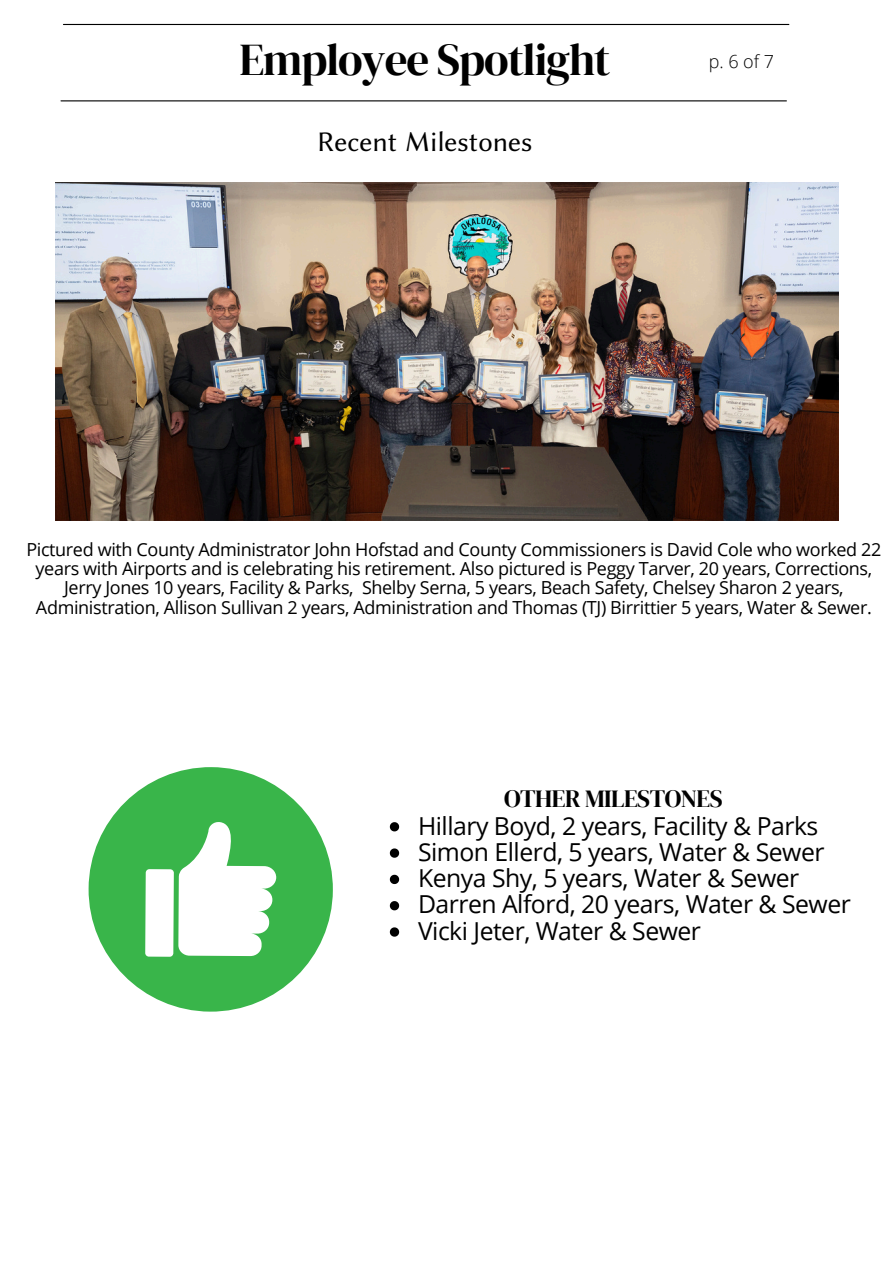
<style>
.page{position:relative;width:894px;height:1264px;background:#fff}
.page>*{position:absolute;margin:0;border:0;box-sizing:border-box;transform-origin:0 0}
.t1{font:45px "DM Serif Display";letter-spacing:-.025em;color:#000}
.t2{font:28.5px "Lin Biolinum O";color:#000}
.t3{font:24.75px "Open Sans";letter-spacing:-.02em;color:#000}
.t4{font:24.75px "DM Serif Display";letter-spacing:-.02em;color:#000}
.t5{font:18px/19.2px "Open Sans";letter-spacing:-.02em;color:#000;text-align:center}
.t6{font:300 18px "Open Sans";color:#000}
</style>
<div class="page">
<hr style="left:63px;top:24px;width:725px;height:1px;background:#000">
<hr style="left:61px;top:100px;width:725px;height:1px;background:#000">
<img style="left:56px;top:183px;width:782px;height:337px">
<div style="left:88px;top:766px;width:245px;height:246px;background:#39b54a;border-radius:50%"></div>
<svg style="left:145px;top:822px;width:131px;height:134px"></svg>
<svg style="left:390px;top:822px;width:9px;height:9px"></svg>
<svg style="left:390px;top:848px;width:9px;height:9px"></svg>
<svg style="left:390px;top:874px;width:9px;height:10px"></svg>
<svg style="left:390px;top:901px;width:9px;height:9px"></svg>
<svg style="left:390px;top:927px;width:9px;height:9px"></svg>
<p class="t1" style="left:239px;top:29px;width:372px">Employee Spotlight</p>
<h1 class="t6" style="left:708px;top:48px;width:67px">p. 6 of 7</h1>
<p class="t2" style="left:317px;top:126px;width:216px">Recent Milestones</p>
<h2 class="t5" style="left:26px;top:539px;width:856px">Pictured with County Administrator John Hofstad and County Commissioners is David Cole who worked 22 years with Airports and is celebrating his retirement. Also pictured is Peggy Tarver, 20 years, Corrections, Jerry Jones 10 years, Facility &amp; Parks, Shelby Serna, 5 years, Beach Safety, Chelsey Sharon 2 years, Administration, Allison Sullivan 2 years, Administration and Thomas (TJ) Birrittier 5 years, Water &amp; Sewer.</h2>
<p class="t4" style="left:504px;top:781px;width:220px">OTHER MILESTONES</p>
<p class="t3" style="left:418px;top:808px;width:402px">Hillary Boyd, 2 years, Facility &amp; Parks</p>
<p class="t3" style="left:418px;top:834px;width:408px">Simon Ellerd, 5 years, Water &amp; Sewer</p>
<p class="t3" style="left:418px;top:860px;width:382px">Kenya Shy, 5 years, Water &amp; Sewer</p>
<h3 class="t3" style="left:418px;top:887px;width:434px">Darren Alford, 20 years, Water &amp; Sewer</h3>
<p class="t3" style="left:418px;top:913px;width:284px">Vicki Jeter, Water &amp; Sewer</p>
</div>
